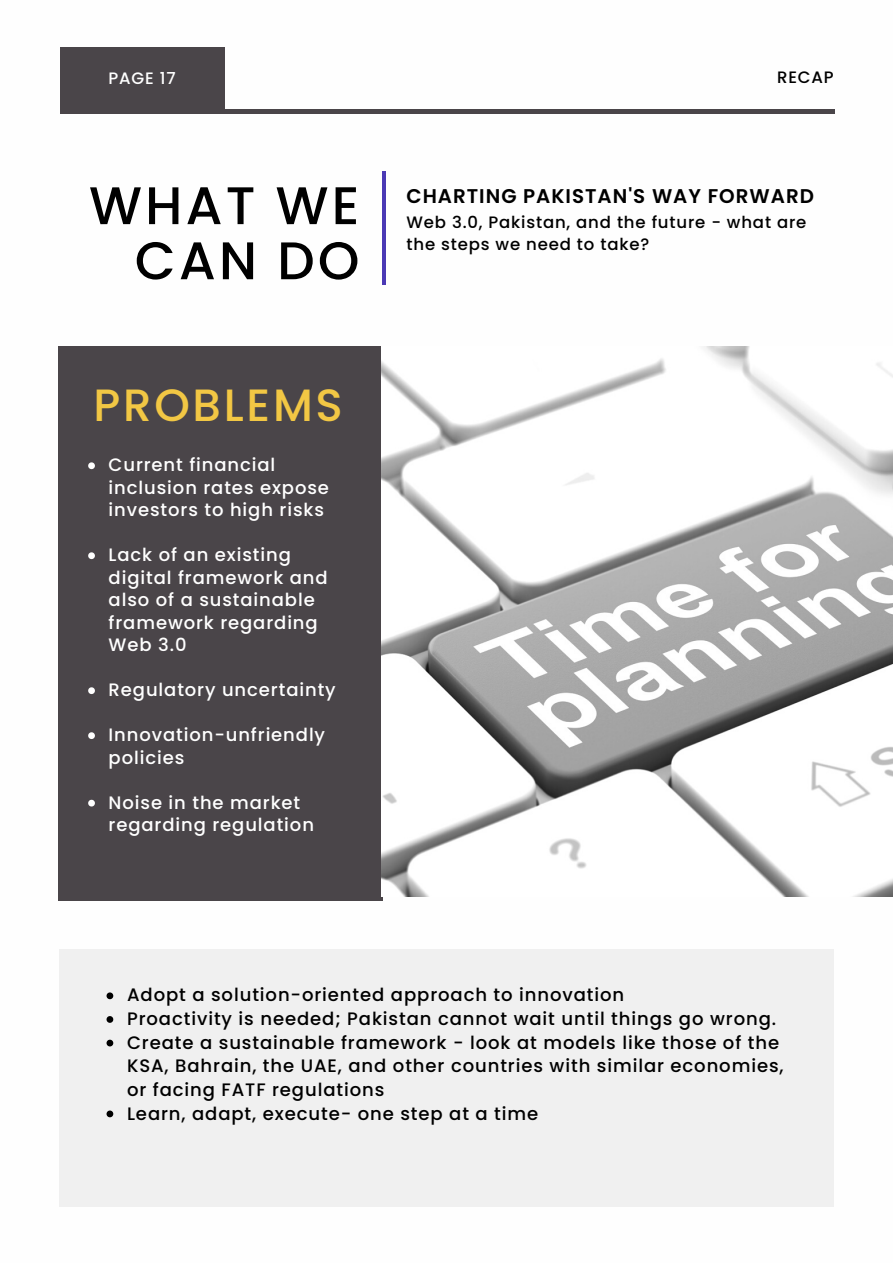
<style>
.page{position:relative;width:893px;height:1264px;background:#fff}
.page>*{position:absolute;margin:0;border:0;box-sizing:border-box;transform-origin:0 0}
.t1{font:500 52.95px/55.1px "Poppins";letter-spacing:.06em;color:#000;text-align:right}
.t2{font:500 45.15px "Poppins";letter-spacing:.06em;color:#f2c744}
.t3{font:600 19.8px "Poppins";letter-spacing:.05em;color:#000}
.t4{font:500 18px/23.5px "Poppins";letter-spacing:.05em;color:#000}
.t5{font:500 18px/22.5px "Poppins";letter-spacing:.05em;color:#fff}
.t6{font:500 16.5px/21.3px "Poppins";letter-spacing:.05em;color:#000}
.t7{font:500 16.5px "Poppins";letter-spacing:.05em;color:#fff}
</style>
<div class="page">
<hr style="left:59px;top:110px;width:775px;height:3px;background:#4a4549">
<div style="left:61px;top:47px;width:164px;height:65px;background:#4a4549"></div>
<hr style="left:382px;top:171px;width:4px;height:113px;background:#4b39b5">
<div style="left:59px;top:949px;width:774px;height:257px;background:#f0f0f0"></div>
<svg style="left:106px;top:992px;width:7px;height:7px"></svg>
<svg style="left:106px;top:1016px;width:7px;height:6px"></svg>
<svg style="left:106px;top:1039px;width:7px;height:7px"></svg>
<svg style="left:106px;top:1110px;width:7px;height:7px"></svg>
<div style="left:59px;top:346px;width:323px;height:554px;background:#4a4549"></div>
<img style="left:381px;top:346px;width:511px;height:550px">
<svg style="left:88px;top:462px;width:7px;height:7px"></svg>
<svg style="left:88px;top:552px;width:7px;height:7px"></svg>
<svg style="left:88px;top:687px;width:7px;height:7px"></svg>
<svg style="left:88px;top:732px;width:7px;height:7px"></svg>
<svg style="left:88px;top:799px;width:7px;height:7px"></svg>
<p class="t7" style="left:109px;top:67px;width:69px">PAGE 17</p>
<p class="t6" style="left:777px;top:67px;width:58px">RECAP</p>
<h1 class="t1" style="left:89px;top:178px;width:272px">WHAT WE<br>CAN DO</h1>
<p class="t3" style="left:406px;top:182px;width:409px">CHARTING PAKISTAN'S WAY FORWARD</p>
<p class="t6" style="left:406px;top:212px;width:401px">Web 3.0, Pakistan, and the future - what are the steps we need to take?</p>
<h2 class="t2" style="left:93px;top:373px;width:251px">PROBLEMS</h2>
<p class="t5" style="left:109px;top:454px;width:222px">Current financial inclusion rates expose investors to high risks</p>
<p class="t5" style="left:109px;top:544px;width:220px">Lack of an existing digital framework and also of a sustainable framework regarding<br>Web 3.0</p>
<p class="t5" style="left:109px;top:678px;width:228px">Regulatory uncertainty</p>
<p class="t5" style="left:109px;top:723px;width:218px">Innovation-unfriendly policies</p>
<p class="t5" style="left:109px;top:791px;width:207px">Noise in the market regarding regulation</p>
<p class="t4" style="left:127px;top:983px;width:658px">Adopt a solution-oriented approach to innovation<br>Proactivity is needed; Pakistan cannot wait until things go wrong.<br>Create a sustainable framework - look at models like those of the KSA, Bahrain, the UAE, and other countries with similar economies, or facing FATF regulations<br>Learn, adapt, execute- one step at a time</p>
</div>
